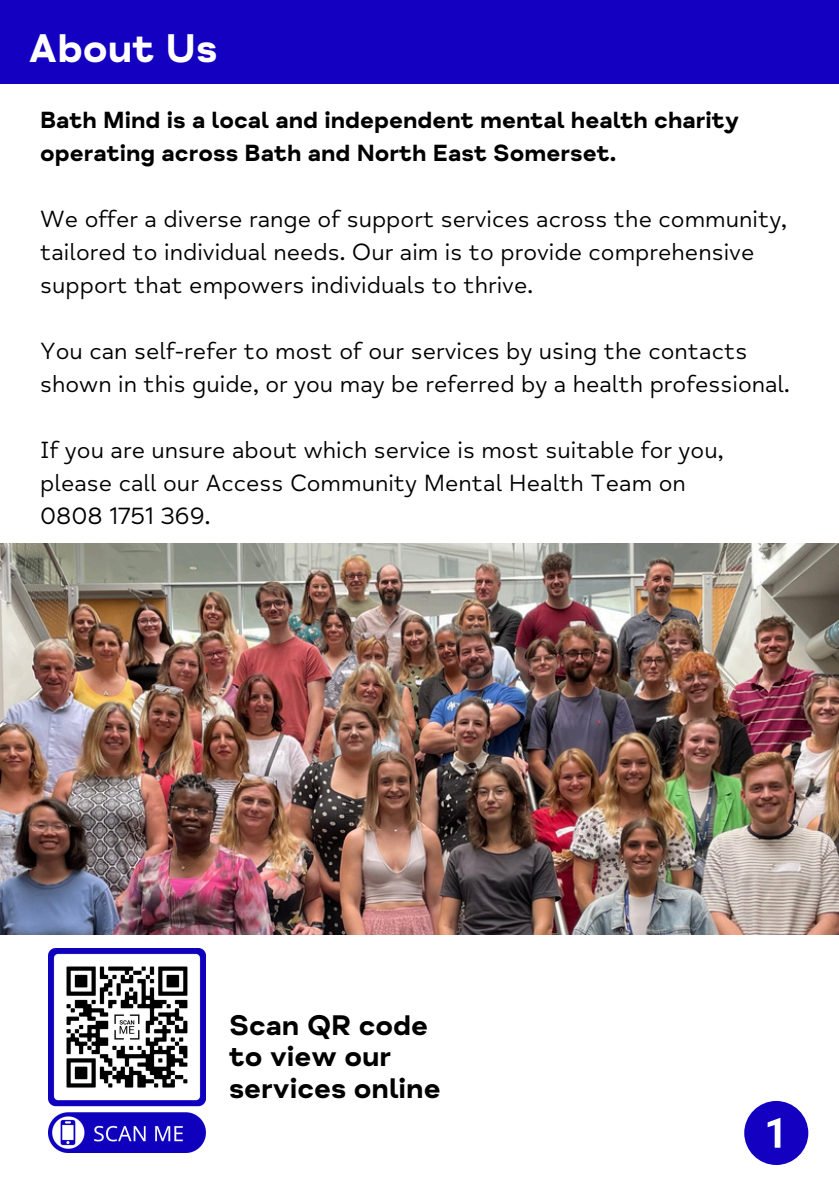
<style>
.page{position:relative;width:839px;height:1191px;background:#fff}
.page>*{position:absolute;margin:0;border:0;box-sizing:border-box;transform-origin:0 0}
.t1{font:41px "Mind Meridian Display";color:#fff}
.t2{font:29px/31.6px "Mind Meridian Display";color:#000}
.t3{font:24px/33px "Mind Meridian";color:#000}
.t4{font:24px/33px "Mind Meridian Display";color:#000}
</style>
<div class="page">
<div style="left:0;top:0;width:838px;height:84px;background:#1300c1"></div>
<img style="left:0;top:544px;width:838px;height:391px">
<img style="left:48px;top:949px;width:157px;height:204px">
<svg style="left:744px;top:1101px;width:64px;height:64px"></svg>
<p class="t1" style="left:28px;top:24px;width:191px">About Us</p>
<p class="t4" style="left:40px;top:103px;width:700px">Bath Mind is a local and independent mental health charity operating across Bath and North East Somerset.</p>
<p class="t3" style="left:40px;top:202px;width:748px">We offer a diverse range of support services across the community, tailored to individual needs. Our aim is to provide comprehensive support that empowers individuals to thrive.</p>
<p class="t3" style="left:40px;top:334px;width:751px">You can self-refer to most of our services by using the contacts shown in this guide, or you may be referred by a health professional.</p>
<p class="t3" style="left:40px;top:433px;width:684px">If you are unsure about which service is most suitable for you, please call our Access Community Mental Health Team on</p>
<p class="t3" style="left:40px;top:499px;width:172px">0808 1751 369.</p>
<h2 class="t2" style="left:229px;top:1010px;width:213px">Scan QR code to view our services online</h2>
</div>
